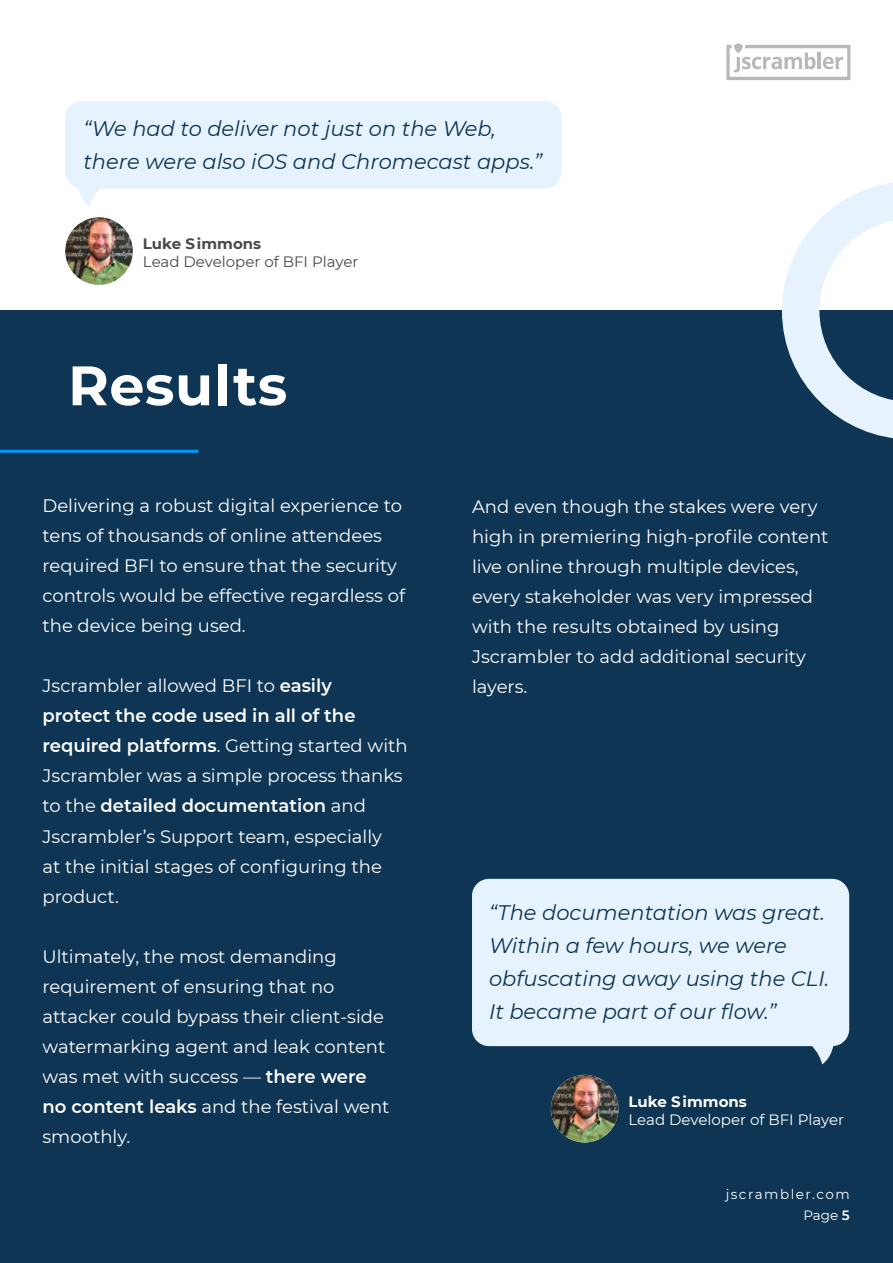
<style>
.page{position:relative;width:893px;height:1263px;background:#fff}
.page>*{position:absolute;margin:0;border:0;box-sizing:border-box;transform-origin:0 0}
.t1{font:700 55.5px "Montserrat";letter-spacing:.01em;color:#fff}
.t2{font:italic 21px/33px "Montserrat";color:#0e3553}
.t3{font:18px/30px "Montserrat";color:#fff}
.t4{font:15px "Montserrat";color:#494949}
.t5{font:15px "Montserrat";color:#fff}
.t6{font:700 15px "Montserrat";color:#494949}
.t7{font:700 15px "Montserrat";color:#fff}
.t8{font:13.5px/21px "Montserrat";letter-spacing:.11em;color:#fff;text-align:right}
.s1{font-weight:600}
</style>
<div class="page">
<div style="left:0;top:310px;width:893px;height:953px;background:#0e3553"></div>
<hr style="left:0;top:450px;width:198px;height:3px;background:#09f">
<svg style="left:726px;top:43px;width:124px;height:37px"></svg>
<img style="left:65px;top:217px;width:68px;height:68px;border-radius:34px">
<div style="left:65px;top:101px;width:497px;height:88px;background:#e6f3ff;border-radius:17px"></div>
<svg style="left:78px;top:188px;width:21px;height:19px"></svg>
<img style="left:551px;top:1075px;width:67px;height:67px;border-radius:34px">
<div style="left:472px;top:879px;width:377px;height:167px;background:#e6f3ff;border-radius:17px"></div>
<svg style="left:809px;top:1046px;width:25px;height:18px"></svg>
<svg style="left:782px;top:183px;width:111px;height:256px"></svg>
<p class="t2" style="left:83px;top:111px;width:460px">“We had to deliver not just on the Web, there were also iOS and Chromecast apps.”</p>
<p class="t6" style="left:143px;top:233px;width:120px">Luke Simmons</p>
<p class="t4" style="left:143px;top:252px;width:217px">Lead Developer of BFI Player</p>
<h1 class="t1" style="left:68px;top:346px;width:221px">Results</h1>
<p class="t3" style="left:43px;top:490px;width:364px">Delivering a robust digital experience to tens of thousands of online attendees required BFI to ensure that the security controls would be effective regardless of the device being used.</p>
<p class="t3" style="left:43px;top:670px;width:367px">Jscrambler allowed BFI to <span class="s1">easily<br>protect the code used in all of the required platforms</span>. Getting started with Jscrambler was a simple process thanks to the <span class="s1">detailed documentation</span> and Jscrambler’s Support team, especially<br>at the initial stages of configuring the product.</p>
<p class="t3" style="left:43px;top:940px;width:349px">Ultimately, the most demanding requirement of ensuring that no attacker could bypass their client-side watermarking agent and leak content was met with success — <span class="s1">there were no content leaks</span> and the festival went smoothly.</p>
<p class="t3" style="left:472px;top:490px;width:358px">And even though the stakes were very high in premiering high-profile content live online through multiple devices, every stakeholder was very impressed with the results obtained by using Jscrambler to add additional security layers.</p>
<p class="t2" style="left:489px;top:896px;width:342px">“The documentation was great.<br>Within a few hours, we were obfuscating away using the CLI.<br>It became part of our flow.”</p>
<p class="t7" style="left:629px;top:1091px;width:120px">Luke Simmons</p>
<p class="t5" style="left:629px;top:1109px;width:217px">Lead Developer of BFI Player</p>
<p class="t8" style="left:726px;top:1183px;width:126px">jscrambler.com<br>Page <span class="s1">5</span></p>
</div>
